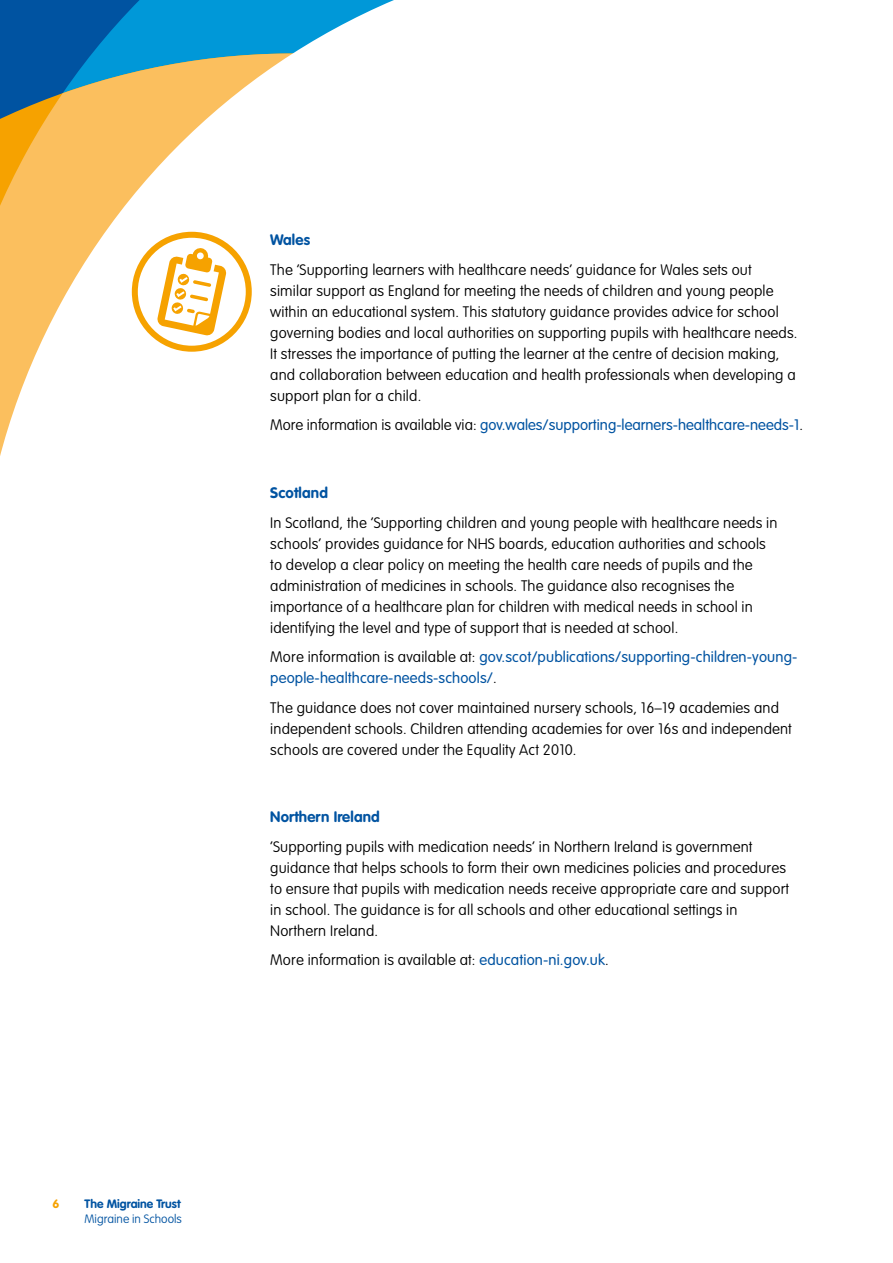
<style>
.page{position:relative;width:893px;height:1263px;background:#fff}
.page>*{position:absolute;margin:0;border:0;box-sizing:border-box;transform-origin:0 0}
.t1{font:100 15px/21px "VAG Rounded Std";letter-spacing:.01em;color:#000}
.t2{font:300 15px/21px "VAG Rounded Std";letter-spacing:.01em;color:#0053a1}
.t3{font:700 15px "VAG Rounded Std";letter-spacing:.01em;color:#0053a1}
.t4{font:100 12px "VAG Rounded Std";color:#0053a1}
.t5{font:700 12px "VAG Rounded Std";color:#0053a1}
.t6{font:700 12px "VAG Rounded Std";color:#f6a200}
.s1{font-weight:100;color:#000}
.s2{font-weight:300;color:#0053a1}
</style>
<div class="page">
<svg style="left:0;top:0;width:394px;height:456px"></svg>
<svg style="left:135px;top:235px;width:114px;height:114px"></svg>
<div style="left:132px;top:232px;width:120px;height:120px;border:6px solid #f6a200;border-radius:50%"></div>
<svg style="left:157px;top:247px;width:70px;height:89px"></svg>
<p class="t3" style="left:270px;top:231px;width:41px">Wales</p>
<p class="t1" style="left:270px;top:260px;width:529px">The ‘Supporting learners with healthcare needs’ guidance for Wales sets out similar support as England for meeting the needs of children and young people within an educational system. This statutory guidance provides advice for school governing bodies and local authorities on supporting pupils with healthcare needs.<br>It stresses the importance of putting the learner at the centre of decision making, and collaboration between education and health professionals when developing a support plan for a child.</p>
<p class="t2" style="left:270px;top:415px;width:534px"><span class="s1">More information is available via:</span> gov.wales/supporting-learners-healthcare-needs-1<span class="s1">.</span></p>
<p class="t3" style="left:270px;top:484px;width:59px">Scotland</p>
<p class="t1" style="left:270px;top:512px;width:509px">In Scotland, the ‘Supporting children and young people with healthcare needs in schools’ provides guidance for NHS boards, education authorities and schools to develop a clear policy on meeting the health care needs of pupils and the administration of medicines in schools. The guidance also recognises the importance of a healthcare plan for children with medical needs in school in identifying the level and type of support that is needed at school.</p>
<p class="t2" style="left:270px;top:647px;width:529px"><span class="s1">More information is available at:</span> gov.scot/publications/supporting-children-young&shy;people-healthcare-needs-schools/<span class="s1">.</span></p>
<p class="t1" style="left:270px;top:697px;width:523px">The guidance does not cover maintained nursery schools, 16–19 academies and independent schools. Children attending academies for over 16s and independent schools are covered under the Equality Act 2010.</p>
<p class="t3" style="left:270px;top:808px;width:111px">Northern Ireland</p>
<p class="t1" style="left:270px;top:836px;width:520px">‘Supporting pupils with medication needs’ in Northern Ireland is government guidance that helps schools to form their own medicines policies and procedures to ensure that pupils with medication needs receive appropriate care and support in school. The guidance is for all schools and other educational settings in Northern Ireland.</p>
<p class="t1" style="left:270px;top:950px;width:340px">More information is available at: <span class="s2">education-ni.gov.uk</span>.</p>
<p class="t6" style="left:52px;top:1197px;width:8px">6</p>
<p class="t5" style="left:85px;top:1197px;width:97px">The Migraine Trust</p>
<p class="t4" style="left:85px;top:1212px;width:99px">Migraine in Schools</p>
</div>
